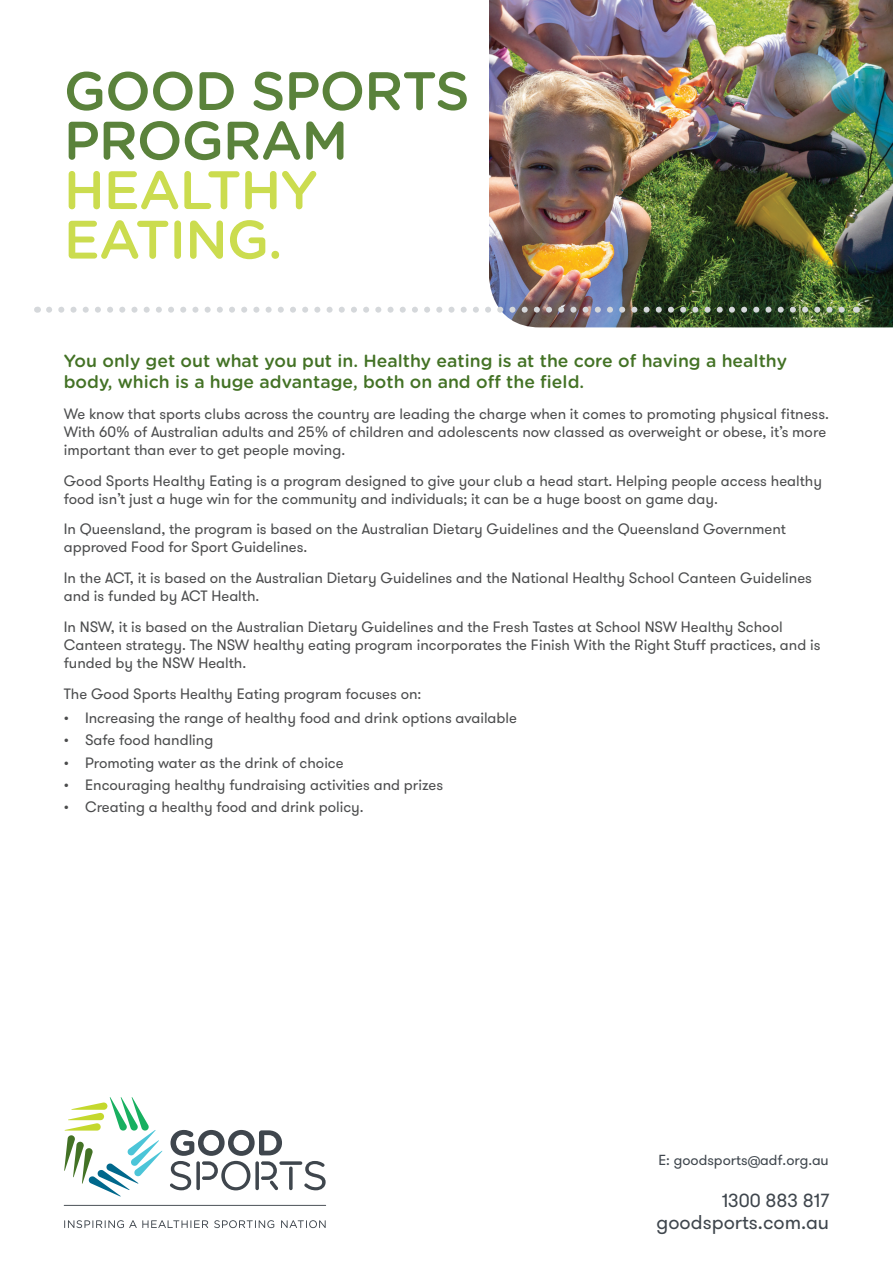
<style>
.page{position:relative;width:893px;height:1263px;background:#fff}
.page>*{position:absolute;margin:0;border:0;box-sizing:border-box;transform-origin:0 0}
.t1{font:500 54px/49.5px "Gotham Rounded";letter-spacing:-.02em;color:#5a823b}
.t2{font:500 54px/49.5px "Gotham Rounded";letter-spacing:-.02em;color:#cbdc4f}
.t3{font:19.95px "GT Walsheim";color:#3f464d}
.t4{font:18.9px "GT Walsheim";color:#3f464d}
.t5{font:500 17.7px/21.1px "Gotham Rounded";color:#437225}
.t6{font:15px/18px "GT Walsheim";color:#4b4c4d}
.t7{font:14.55px "GT Walsheim";color:#3f464d}
</style>
<div class="page">
<img style="left:489px;top:0;width:404px;height:327px">
<img style="left:49px;top:307px;width:801px;height:6px">
<svg style="left:64px;top:1097px;width:98px;height:99px"></svg>
<hr style="left:64px;top:1205px;width:262px;height:1px;background:#3f464d">
<svg style="left:304px;top:1161px;width:22px;height:29px"></svg>
<svg style="left:289px;top:1166px;width:4px;height:24px"></svg>
<svg style="left:279px;top:1161px;width:23px;height:4px"></svg>
<svg style="left:170px;top:1130px;width:112px;height:60px"></svg>
<svg style="left:64px;top:1220px;width:144px;height:8px"></svg>
<svg style="left:214px;top:1220px;width:60px;height:8px"></svg>
<svg style="left:281px;top:1220px;width:45px;height:8px"></svg>
<h1 class="t1" style="left:64px;top:64px;width:407px">GOOD SPORTS<br>PROGRAM</h1>
<h1 class="t2" style="left:64px;top:163px;width:256px">HEALTHY<br>EATING.</h1>
<p class="t5" style="left:64px;top:349px;width:725px">You only get out what you put in. Healthy eating is at the core of having a healthy body, which is a huge advantage, both on and off the field.</p>
<p class="t6" style="left:64px;top:405px;width:767px">We know that sports clubs across the country are leading the charge when it comes to promoting physical fitness.<br>With 60% of Australian adults and 25% of children and adolescents now classed as overweight or obese, it’s more important than ever to get people moving.</p>
<p class="t6" style="left:64px;top:472px;width:760px">Good Sports Healthy Eating is a program designed to give your club a head start. Helping people access healthy food isn’t just a huge win for the community and individuals; it can be a huge boost on game day.</p>
<p class="t6" style="left:64px;top:521px;width:724px">In Queensland, the program is based on the Australian Dietary Guidelines and the Queensland Government approved Food for Sport Guidelines.</p>
<p class="t6" style="left:64px;top:569px;width:750px">In the ACT, it is based on the Australian Dietary Guidelines and the National Healthy School Canteen Guidelines and is funded by ACT Health.</p>
<p class="t6" style="left:64px;top:618px;width:758px">In NSW, it is based on the Australian Dietary Guidelines and the Fresh Tastes at School NSW Healthy School<br>Canteen strategy. The NSW healthy eating program incorporates the Finish With the Right Stuff practices, and is funded by the NSW Health.</p>
<p class="t6" style="left:64px;top:685px;width:359px">The Good Sports Healthy Eating program focuses on:</p>
<p class="t6" style="left:64px;top:709px;width:455px">• Increasing the range of healthy food and drink options available</p>
<p class="t6" style="left:64px;top:731px;width:151px">• Safe food handling</p>
<p class="t6" style="left:64px;top:754px;width:281px">• Promoting water as the drink of choice</p>
<p class="t6" style="left:64px;top:776px;width:381px">• Encouraging healthy fundraising activities and prizes</p>
<p class="t6" style="left:64px;top:798px;width:301px">• Creating a healthy food and drink policy.</p>
<p class="t7" style="left:658px;top:1151px;width:172px">E: goodsports@adf.org.au</p>
<p class="t4" style="left:722px;top:1189px;width:109px">1300 883 817</p>
<h2 class="t3" style="left:657px;top:1209px;width:174px">goodsports.com.au</h2>
</div>
